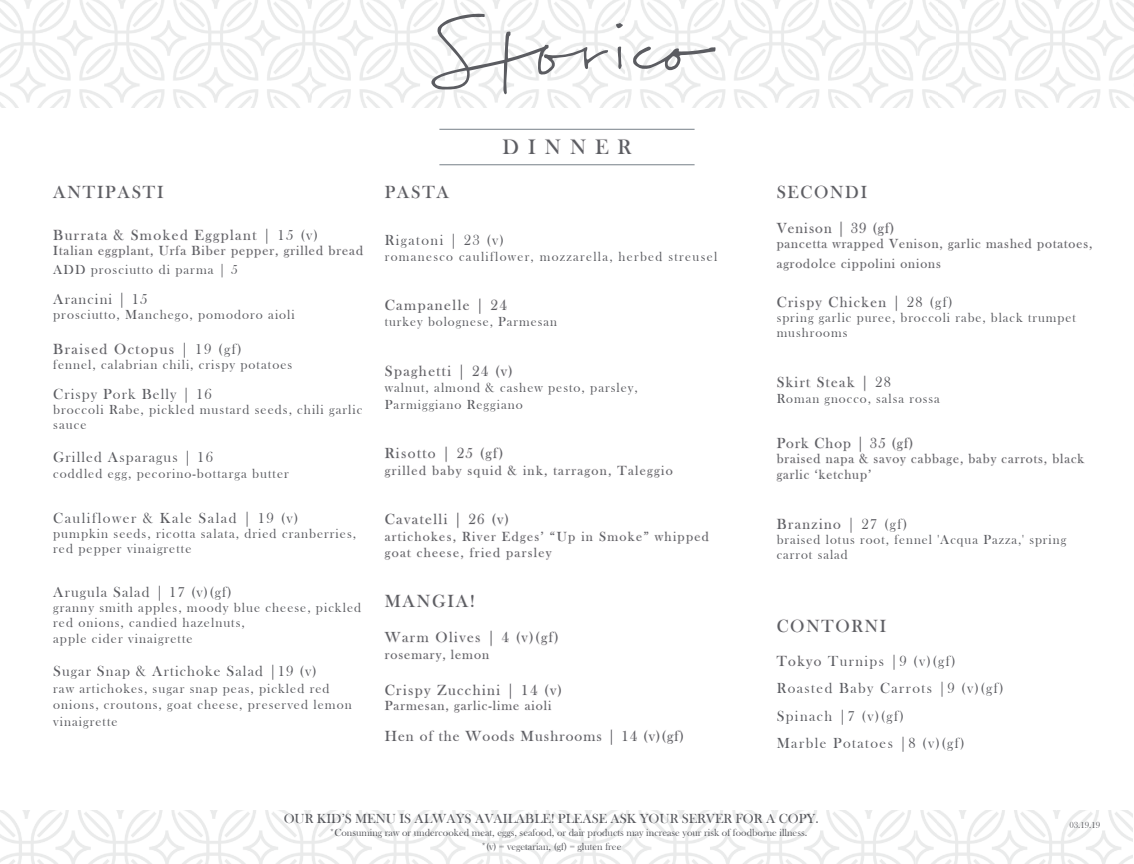
<style>
.page{position:relative;width:1134px;height:864px;background:#fff}
.page>*{position:absolute;margin:0;border:0;box-sizing:border-box;transform-origin:0 0}
.Title___Cost{font:21.45px "Bask Old Face";letter-spacing:.42em;color:#5b5c61}
.MENU_ITEM___PRICE{font:18px "Bask Old Face";letter-spacing:.1em;color:#5b5c61}
.Dish_Description{font:18px "Bask Old Face";letter-spacing:.1em;color:#5b5c61}
.Dish_Description-2{font:15px/27.5px "Bask Old Face";letter-spacing:.1em;color:#5b5c61}
.Dish_Description-3{font:15px "Bask Old Face";letter-spacing:.075em;color:#5b5c61}
.MENU_ITEM___PRICE-2{font:15px "Bask Old Face";letter-spacing:.1em;color:#5b5c61}
.MENU_ITEM___PRICE-3{font:15px "Bask Old Face";letter-spacing:.075em;color:#5b5c61}
.Dish_Description-4{font:13.5px/15px "Bask Old Face";letter-spacing:.075em;color:#5b5c61}
.MENU_ITEM___PRICE-4{font:13.5px/16.5px "Bask Old Face";letter-spacing:.1em;color:#5b5c61}
.MENU_ITEM___PRICE-5{font:13.5px/16.5px "Bask Old Face";letter-spacing:.075em;color:#5b5c61}
.Dish_Description-5{font:13.5px "Bask Old Face";color:#5b5c61}
.t1{font:10.5px/13.5px "Bask Old Face";color:#5b5c61}
.t2{font:9px "Bask Old Face";color:#5b5c61}
</style>
<div class="page">
<img style="left:0;top:810px;width:1132px;height:54px">
<img style="left:0;top:0;width:1134px;height:108px">
<svg style="left:618px;top:46px;width:4px;height:24px"></svg>
<svg style="left:633px;top:47px;width:83px;height:23px"></svg>
<svg style="left:616px;top:23px;width:8px;height:5px"></svg>
<svg style="left:431px;top:14px;width:177px;height:80px"></svg>
<svg style="left:53px;top:185px;width:110px;height:13px"></svg>
<svg style="left:53px;top:229px;width:225px;height:29px"></svg>
<svg style="left:284px;top:245px;width:79px;height:12px"></svg>
<svg style="left:53px;top:343px;width:55px;height:11px"></svg>
<svg style="left:115px;top:343px;width:59px;height:14px"></svg>
<svg style="left:777px;top:186px;width:90px;height:13px"></svg>
<svg style="left:776px;top:222px;width:166px;height:29px"></svg>
<svg style="left:948px;top:238px;width:144px;height:13px"></svg>
<svg style="left:777px;top:258px;width:118px;height:13px"></svg>
<svg style="left:901px;top:258px;width:40px;height:10px"></svg>
<svg style="left:777px;top:297px;width:45px;height:13px"></svg>
<svg style="left:829px;top:297px;width:57px;height:11px"></svg>
<svg style="left:896px;top:296px;width:1px;height:15px"></svg>
<svg style="left:777px;top:377px;width:34px;height:11px"></svg>
<svg style="left:817px;top:377px;width:38px;height:11px"></svg>
<svg style="left:864px;top:376px;width:1px;height:15px"></svg>
<svg style="left:777px;top:437px;width:308px;height:44px"></svg>
<svg style="left:777px;top:518px;width:64px;height:11px"></svg>
<svg style="left:777px;top:619px;width:109px;height:13px"></svg>
<svg style="left:777px;top:655px;width:44px;height:14px"></svg>
<svg style="left:385px;top:185px;width:64px;height:13px"></svg>
<svg style="left:385px;top:299px;width:84px;height:14px"></svg>
<svg style="left:480px;top:298px;width:1px;height:16px"></svg>
<svg style="left:491px;top:299px;width:16px;height:11px"></svg>
<svg style="left:385px;top:365px;width:66px;height:14px"></svg>
<svg style="left:461px;top:364px;width:1px;height:16px"></svg>
<svg style="left:472px;top:365px;width:16px;height:11px"></svg>
<svg style="left:496px;top:365px;width:16px;height:13px"></svg>
<svg style="left:385px;top:447px;width:117px;height:31px"></svg>
<svg style="left:508px;top:465px;width:9px;height:10px"></svg>
<svg style="left:523px;top:465px;width:24px;height:12px"></svg>
<svg style="left:553px;top:467px;width:58px;height:10px"></svg>
<svg style="left:617px;top:465px;width:56px;height:12px"></svg>
<svg style="left:581px;top:531px;width:12px;height:10px"></svg>
<svg style="left:599px;top:531px;width:49px;height:10px"></svg>
<svg style="left:655px;top:531px;width:54px;height:13px"></svg>
<svg style="left:385px;top:513px;width:190px;height:47px"></svg>
<svg style="left:385px;top:594px;width:89px;height:13px"></svg>
<svg style="left:502px;top:632px;width:7px;height:11px"></svg>
<svg style="left:517px;top:632px;width:41px;height:13px"></svg>
<svg style="left:384px;top:631px;width:108px;height:31px"></svg>
<svg style="left:385px;top:684px;width:176px;height:29px"></svg>
<svg style="left:385px;top:730px;width:29px;height:11px"></svg>
<svg style="left:420px;top:730px;width:39px;height:11px"></svg>
<svg style="left:465px;top:730px;width:49px;height:11px"></svg>
<svg style="left:521px;top:730px;width:80px;height:11px"></svg>
<svg style="left:611px;top:729px;width:1px;height:15px"></svg>
<svg style="left:623px;top:730px;width:14px;height:11px"></svg>
<svg style="left:644px;top:730px;width:39px;height:14px"></svg>
<svg style="left:503px;top:139px;width:15px;height:15px"></svg>
<svg style="left:528px;top:139px;width:8px;height:15px"></svg>
<svg style="left:545px;top:139px;width:16px;height:15px"></svg>
<svg style="left:570px;top:139px;width:16px;height:15px"></svg>
<svg style="left:595px;top:139px;width:14px;height:15px"></svg>
<svg style="left:618px;top:139px;width:14px;height:15px"></svg>
<hr style="left:439px;top:129px;width:256px;height:1px;background:#808890">
<hr style="left:439px;top:164px;width:256px;height:1px;background:#808890">
<p class="MENU_ITEM___PRICE" style="left:53px;top:182px;width:112px">ANTIPASTI</p>
<p class="Dish_Description-2" style="left:53px;top:221px;width:267px">Burrata &amp; Smoked Eggplant | 15 (v)</p>
<p class="Dish_Description-4" style="left:53px;top:241px;width:311px;line-height:19.5px">Italian eggplant, Urfa Biber pepper, grilled bread<br>ADD prosciutto di parma | 5</p>
<p class="Dish_Description-3" style="left:53px;top:291px;width:96px">Arancini | 15</p>
<p class="Dish_Description-4" style="left:53px;top:308px;width:243px">prosciutto, Manchego, pomodoro aioli</p>
<p class="Dish_Description-2" style="left:53px;top:335px;width:190px">Braised Octopus | 19 (gf)</p>
<p class="Dish_Description-4" style="left:53px;top:357px;width:241px">fennel, calabrian chili, crispy potatoes</p>
<p class="Dish_Description-3" style="left:53px;top:386px;width:160px">Crispy Pork Belly | 16</p>
<p class="Dish_Description-4" style="left:53px;top:402px;width:311px">broccoli Rabe, pickled mustard seeds, chili garlic sauce</p>
<p class="Dish_Description-3" style="left:53px;top:449px;width:161px">Grilled Asparagus | 16</p>
<p class="Dish_Description-4" style="left:53px;top:467px;width:237px">coddled egg, pecorino-bottarga butter</p>
<p class="Dish_Description-2" style="left:53px;top:505px;width:247px">Cauliflower &amp; Kale Salad | 19 (v)</p>
<p class="Dish_Description-4" style="left:53px;top:527px;width:304px">pumpkin seeds, ricotta salata, dried cranberries, red pepper vinaigrette</p>
<p class="Dish_Description-3" style="left:53px;top:584px;width:180px">Arugula Salad | 17 (v)(gf)</p>
<p class="Dish_Description-4" style="left:53px;top:600px;width:309px">granny smith apples, moody blue cheese, pickled red onions, candied hazelnuts,</p>
<p class="Dish_Description-4" style="left:53px;top:632px;width:141px">apple cider vinaigrette</p>
<p class="Dish_Description-3" style="left:53px;top:663px;width:265px">Sugar Snap &amp; Artichoke Salad |19 (v)</p>
<p class="Dish_Description-4" style="left:53px;top:681px;width:300px;line-height:16.5px">raw artichokes, sugar snap peas, pickled red onions, croutons, goat cheese, preserved lemon vinaigrette</p>
<p class="Title___Cost" style="left:503px;top:135px;width:130px">DINNER</p>
<p class="MENU_ITEM___PRICE" style="left:385px;top:182px;width:66px">PASTA</p>
<p class="MENU_ITEM___PRICE-2" style="left:385px;top:232px;width:121px">Rigatoni | 23 (v)</p>
<p class="MENU_ITEM___PRICE-4" style="left:385px;top:249px;width:334px">romanesco cauliflower, mozzarella, herbed streusel</p>
<p class="MENU_ITEM___PRICE-2" style="left:385px;top:297px;width:124px">Campanelle | 24</p>
<p class="MENU_ITEM___PRICE-5" style="left:385px;top:314px;width:174px">turkey bolognese, Parmesan</p>
<p class="MENU_ITEM___PRICE-2" style="left:385px;top:363px;width:130px">Spaghetti | 24 (v)</p>
<p class="MENU_ITEM___PRICE-5" style="left:385px;top:380px;width:255px">walnut, almond &amp; cashew pesto, parsley,<br>Parmiggiano Reggiano</p>
<p class="MENU_ITEM___PRICE-2" style="left:385px;top:445px;width:120px">Risotto | 25 (gf)</p>
<p class="MENU_ITEM___PRICE-4" style="left:385px;top:462px;width:289px">grilled baby squid &amp; ink, tarragon, Taleggio</p>
<p class="MENU_ITEM___PRICE-2" style="left:385px;top:511px;width:126px">Cavatelli | 26 (v)</p>
<p class="MENU_ITEM___PRICE-4" style="left:385px;top:528px;width:326px">artichokes, River Edges’ “Up in Smoke” whipped goat cheese, fried parsley</p>
<p class="MENU_ITEM___PRICE" style="left:385px;top:591px;width:92px">MANGIA!</p>
<p class="MENU_ITEM___PRICE-2" style="left:385px;top:629px;width:176px">Warm Olives | 4 (v)(gf)</p>
<p class="MENU_ITEM___PRICE-5" style="left:385px;top:647px;width:106px">rosemary, lemon</p>
<p class="MENU_ITEM___PRICE-2" style="left:385px;top:682px;width:179px">Crispy Zucchini | 14 (v)</p>
<p class="MENU_ITEM___PRICE-5" style="left:385px;top:698px;width:168px">Parmesan, garlic-lime aioli</p>
<p class="MENU_ITEM___PRICE-3" style="left:385px;top:727px;width:301px">Hen of the Woods Mushrooms | 14 (v)(gf)</p>
<p class="Dish_Description" style="left:777px;top:182px;width:92px">SECONDI</p>
<p class="Dish_Description-3" style="left:777px;top:220px;width:119px">Venison | 39 (gf)</p>
<p class="Dish_Description-4" style="left:777px;top:234px;width:317px;line-height:19.8px">pancetta wrapped Venison, garlic mashed potatoes, agrodolce cippolini onions</p>
<p class="Dish_Description-2" style="left:777px;top:289px;width:178px">Crispy Chicken | 28 (gf)</p>
<p class="Dish_Description-4" style="left:777px;top:310px;width:301px">spring garlic puree, broccoli rabe, black trumpet mushrooms</p>
<p class="Dish_Description-2" style="left:777px;top:369px;width:116px">Skirt Steak | 28</p>
<p class="Dish_Description-4" style="left:777px;top:391px;width:165px">Roman gnocco, salsa rossa</p>
<p class="Dish_Description-3" style="left:777px;top:435px;width:138px">Pork Chop | 35 (gf)</p>
<p class="Dish_Description-4" style="left:777px;top:451px;width:309px">braised napa &amp; savoy cabbage, baby carrots, black garlic ‘ketchup’</p>
<p class="Dish_Description-2" style="left:777px;top:510px;width:132px">Branzino | 27 (gf)</p>
<p class="Dish_Description-4" style="left:777px;top:532px;width:291px">braised lotus root, fennel 'Acqua Pazza,' spring carrot salad</p>
<p class="Dish_Description" style="left:777px;top:616px;width:111px">CONTORNI</p>
<p class="Dish_Description-2" style="left:777px;top:647px;width:181px">Tokyo Turnips |9 (v)(gf)</p>
<p class="Dish_Description-2" style="left:777px;top:675px;width:229px">Roasted Baby Carrots |9 (v)(gf)<br>Spinach |7 (v)(gf)</p>
<p class="Dish_Description-2" style="left:777px;top:730px;width:190px">Marble Potatoes |8 (v)(gf)</p>
<p class="Dish_Description-5" style="left:284px;top:811px;width:537px">OUR KID’S MENU IS ALWAYS AVAILABLE! PLEASE ASK YOUR SERVER FOR A COPY.</p>
<p class="t1" style="left:481px;top:826px;width:328px;text-indent:-152px">*Consuming raw or undercooked meat, eggs, seafood, or dair products may increase your risk of foodborne illness. *(v) = vegetarian, (gf) = gluten free</p>
<p class="t2" style="left:1069px;top:820px;width:32px">03.19.19</p>
</div>
